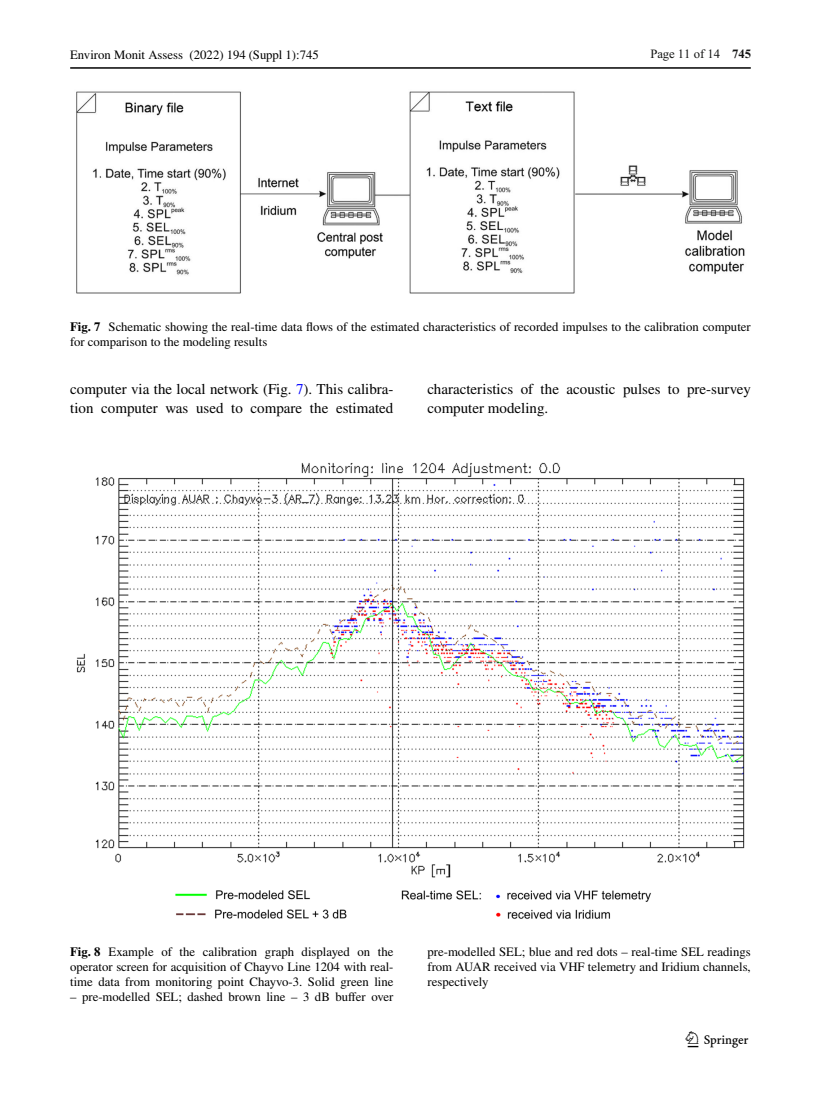
<style>
.page{position:relative;width:821px;height:1106px;background:#fff}
.page>*{position:absolute;margin:0;border:0;box-sizing:border-box;transform-origin:0 0}
.t1{font:22.5px "Springnew Regular 3";color:#000}
.t2{font:15px/18.8px "STIX Regular 2";color:#000}
.t3{font:12.75px/15px "STIX Regular 2";color:#000;text-align:justify}
.t4{font:12.75px "STIX";color:#000}
.t5{font:12.75px "Adv TT3713 a 231";color:#131413}
.s1{font-family:"Adv T Tb 8864 ccf.B"}
.s2{font-family:"STIX";font-weight:700}
.s3{color:#00f}
</style>
<div class="page">
<hr style="left:70px;top:67px;width:680px;height:2px;background:#000">
<img style="left:76px;top:91px;width:669px;height:203px">
<img style="left:76px;top:462px;width:669px;height:457px">
<p class="t4" style="left:70px;top:46px;width:250px">Environ Monit Assess ( 2022) 194 (Suppl 1):745</p>
<p class="t5" style="left:650px;top:49px;width:102px">Page 11 of 14 <span class="s1">745</span></p>
<p class="t3" style="left:70px;top:320px;width:682px"><span class="s2">Fig. 7</span> Schematic showing the real-time data flows of the estimated characteristics of recorded impulses to the calibration computer for comparison to the modeling results</p>
<p class="t2" style="left:70px;top:380px;width:325px">computer via the local network (Fig. <span class="s3">7</span>). This calibra&shy;tion computer was used to compare the estimated</p>
<p class="t2" style="left:427px;top:380px;width:325px">characteristics of the acoustic pulses to pre-survey computer modeling.</p>
<p class="t3" style="left:70px;top:945px;width:325px"><span class="s2">Fig. 8</span> Example of the calibration graph displayed on the operator screen for acquisition of Chayvo Line 1204 with real&shy;time data from monitoring point Chayvo-3. Solid green line</p>
<p class="t3" style="left:70px;top:990px;width:325px">– pre-modelled SEL; dashed brown line – 3 dB buffer over</p>
<p class="t3" style="left:427px;top:945px;width:325px">pre-modelled SEL; blue and red dots – real-time SEL readings from AUAR received via VHF telemetry and Iridium channels, respectively</p>
<h1 class="t1" style="left:687px;top:1031px;width:62px">1 3</h1>
</div>
